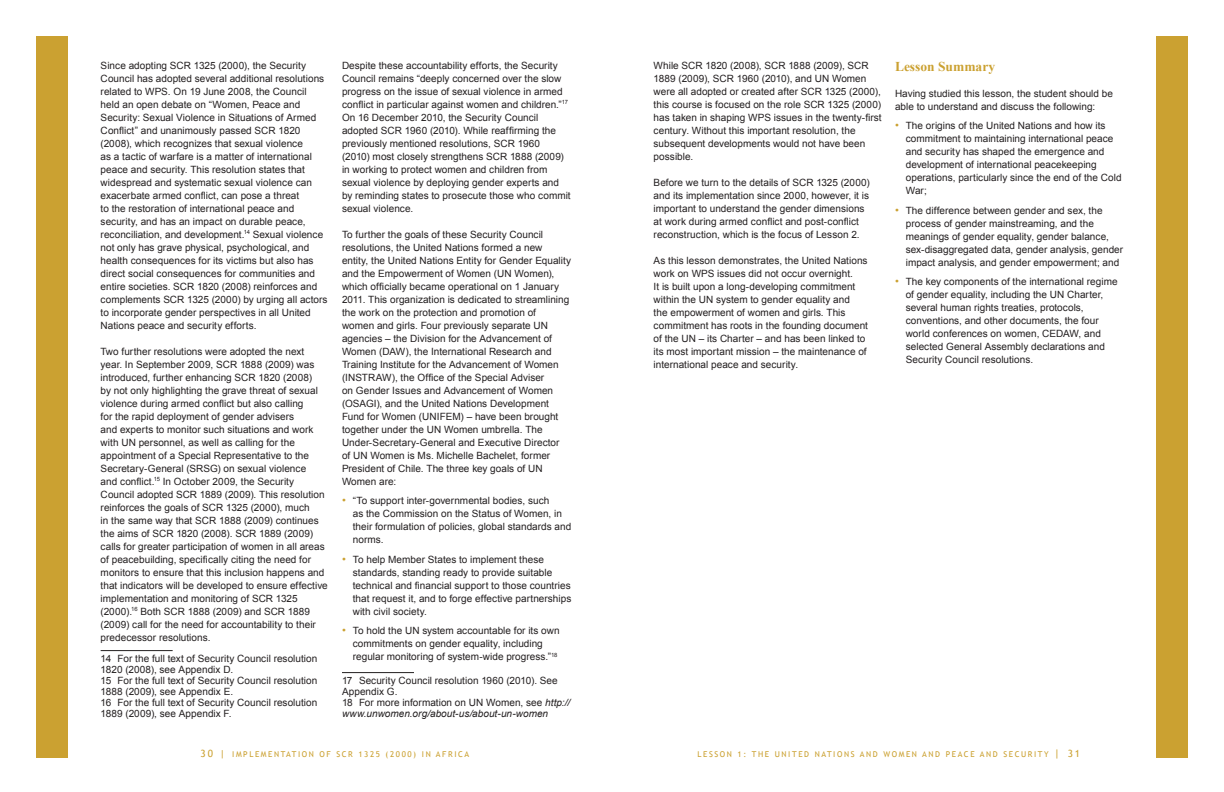
<style>
.page{position:relative;width:1224px;height:792px;background:#fff}
.page>*{position:absolute;margin:0;border:0;box-sizing:border-box;transform-origin:0 0}
.t1{font:700 13.5px "Times New Roman";color:#cba131}
.t2{font:10px/13px "Arial";letter-spacing:.005em;color:#231f20}
.t3{font:10px "Trebuchet MS";color:#cba131}
.t4{font:8px "Trebuchet MS";letter-spacing:.2em;color:#cba131}
.s1{font-size:11px;color:#cba131}
.s2{font-style:italic}
.s3{font-size:8px}
.s4{font-size:11px}
.s5{font-size:10px}
</style>
<div class="page">
<div style="left:36px;top:36px;width:32px;height:721px;background:#cba131"></div>
<div style="left:1156px;top:36px;width:32px;height:721px;background:#cba131"></div>
<hr style="left:101px;top:650px;width:72px;height:1px;background:#231f20">
<hr style="left:342px;top:672px;width:72px;height:1px;background:#231f20">
<p class="t2" style="left:101px;top:59px;width:228px">Since adopting SCR 1325 (2000), the Security Council has adopted several additional resolutions related to WPS. On 19 June 2008, the Council held an open debate on “Women, Peace and Security: Sexual Violence in Situations of Armed Conflict” and unanimously passed SCR 1820 (2008), which recognizes that sexual violence<br>as a tactic of warfare is a matter of international peace and security. This resolution states that widespread and systematic sexual violence can exacerbate armed conflict, can pose a threat<br>to the restoration of international peace and security, and has an impact on durable peace, reconciliation, and development.<sup>14</sup> Sexual violence not only has grave physical, psychological, and health consequences for its victims but also has direct social consequences for communities and entire societies. SCR 1820 (2008) reinforces and complements SCR 1325 (2000) by urging all actors to incorporate gender perspectives in all United Nations peace and security efforts.</p>
<p class="t2" style="left:101px;top:345px;width:229px">Two further resolutions were adopted the next year. In September 2009, SCR 1888 (2009) was introduced, further enhancing SCR 1820 (2008)<br>by not only highlighting the grave threat of sexual violence during armed conflict but also calling<br>for the rapid deployment of gender advisers<br>and experts to monitor such situations and work with UN personnel, as well as calling for the appointment of a Special Representative to the Secretary-General (SRSG) on sexual violence<br>and conflict.<sup>15</sup> In October 2009, the Security Council adopted SCR 1889 (2009). This resolution reinforces the goals of SCR 1325 (2000), much<br>in the same way that SCR 1888 (2009) continues the aims of SCR 1820 (2008). SCR 1889 (2009) calls for greater participation of women in all areas of peacebuilding, specifically citing the need for monitors to ensure that this inclusion happens and that indicators will be developed to ensure effective implementation and monitoring of SCR 1325 (2000).<sup>16</sup> Both SCR 1888 (2009) and SCR 1889 (2009) call for the need for accountability to their predecessor resolutions.</p>
<p class="t2" style="left:101px;top:653px;width:218px;line-height:11px">14 For the full text of Security Council resolution 1820 (2008), see Appendix D.<br>15 For the full text of Security Council resolution 1888 (2009), see Appendix E.<br>16 For the full text of Security Council resolution 1889 (2009), see Appendix F.</p>
<p class="t2" style="left:342px;top:59px;width:230px">Despite these accountability efforts, the Security Council remains “deeply concerned over the slow progress on the issue of sexual violence in armed conflict in particular against women and children.”<sup>17<br></sup>On 16 December 2010, the Security Council adopted SCR 1960 (2010). While reaffirming the previously mentioned resolutions, SCR 1960<br>(2010) most closely strengthens SCR 1888 (2009) in working to protect women and children from sexual violence by deploying gender experts and by reminding states to prosecute those who commit sexual violence.</p>
<p class="t2" style="left:342px;top:228px;width:231px">To further the goals of these Security Council resolutions, the United Nations formed a new entity, the United Nations Entity for Gender Equality and the Empowerment of Women (UN Women), which officially became operational on 1 January 2011. This organization is dedicated to streamlining the work on the protection and promotion of<br>women and girls. Four previously separate UN agencies – the Division for the Advancement of Women (DAW), the International Research and Training Institute for the Advancement of Women (INSTRAW), the Office of the Special Adviser<br>on Gender Issues and Advancement of Women (OSAGI), and the United Nations Development Fund for Women (UNIFEM) – have been brought together under the UN Women umbrella. The Under-Secretary-General and Executive Director<br>of UN Women is Ms. Michelle Bachelet, former President of Chile. The three key goals of UN Women are:</p>
<p class="t2" style="left:353px;top:494px;width:220px;text-indent:-11px"><span class="s1">•</span> “To support inter-governmental bodies, such<br>as the Commission on the Status of Women, in their formulation of policies, global standards and norms.</p>
<p class="t2" style="left:353px;top:553px;width:220px;text-indent:-11px"><span class="s1">•</span> To help Member States to implement these standards, standing ready to provide suitable technical and financial support to those countries that request it, and to forge effective partnerships with civil society.</p>
<p class="t2" style="left:353px;top:624px;width:208px;text-indent:-11px"><span class="s1">•</span> To hold the UN system accountable for its own commitments on gender equality, including regular monitoring of system-wide progress.”<sup>18</sup></p>
<p class="t2" style="left:342px;top:675px;width:230px;line-height:11px">17 Security Council resolution 1960 (2010). See Appendix G.<br>18 For more information on UN Women, see <span class="s2">http:// www.unwomen.org/about-us/about-un-women</span></p>
<p class="t2" style="left:654px;top:59px;width:230px">While SCR 1820 (2008), SCR 1888 (2009), SCR 1889 (2009), SCR 1960 (2010), and UN Women were all adopted or created after SCR 1325 (2000), this course is focused on the role SCR 1325 (2000) has taken in shaping WPS issues in the twenty-first century. Without this important resolution, the subsequent developments would not have been possible.</p>
<p class="t2" style="left:654px;top:176px;width:218px">Before we turn to the details of SCR 1325 (2000) and its implementation since 2000, however, it is important to understand the gender dimensions at work during armed conflict and post-conflict reconstruction, which is the focus of Lesson 2.</p>
<p class="t2" style="left:654px;top:254px;width:216px">As this lesson demonstrates, the United Nations work on WPS issues did not occur overnight.<br>It is built upon a long-developing commitment within the UN system to gender equality and<br>the empowerment of women and girls. This commitment has roots in the founding document of the UN – its Charter – and has been linked to its most important mission – the maintenance of international peace and security.</p>
<h1 class="t1" style="left:895px;top:57px;width:102px">Lesson Summary</h1>
<p class="t2" style="left:895px;top:87px;width:220px">Having studied this lesson, the student should be able to understand and discuss the following:</p>
<p class="t2" style="left:906px;top:119px;width:217px;text-indent:-11px"><span class="s1">•</span> The origins of the United Nations and how its commitment to maintaining international peace and security has shaped the emergence and development of international peacekeeping operations, particularly since the end of the Cold War;</p>
<p class="t2" style="left:906px;top:204px;width:219px;text-indent:-11px"><span class="s1">•</span> The difference between gender and sex, the process of gender mainstreaming, and the meanings of gender equality, gender balance, sex-disaggregated data, gender analysis, gender impact analysis, and gender empowerment; and</p>
<p class="t2" style="left:906px;top:275px;width:213px;text-indent:-11px"><span class="s1">•</span> The key components of the international regime of gender equality, including the UN Charter, several human rights treaties, protocols, conventions, and other documents, the four world conferences on women, CEDAW, and selected General Assembly declarations and Security Council resolutions.</p>
<p class="t3" style="left:200px;top:748px;width:40px">30 | <span class="s3">IMP</span></p>
<p class="t4" style="left:249px;top:749px;width:34px">LEMENTATI</p>
<p class="t4" style="left:302px;top:749px;width:149px">ON OF SCR 1325 (2000) I N AFRICA</p>
<p class="t4" style="left:697px;top:750px;width:143px">LESSON 1: THE UN ITED N ATIONS</p>
<p class="t4" style="left:860px;top:750px;width:49px">AN D WOMEN</p>
<p class="t4" style="left:922px;top:750px;width:159px">AN D PEACE AN D SE CURITY <span class="s4">|</span> <span class="s5">31</span></p>
</div>
